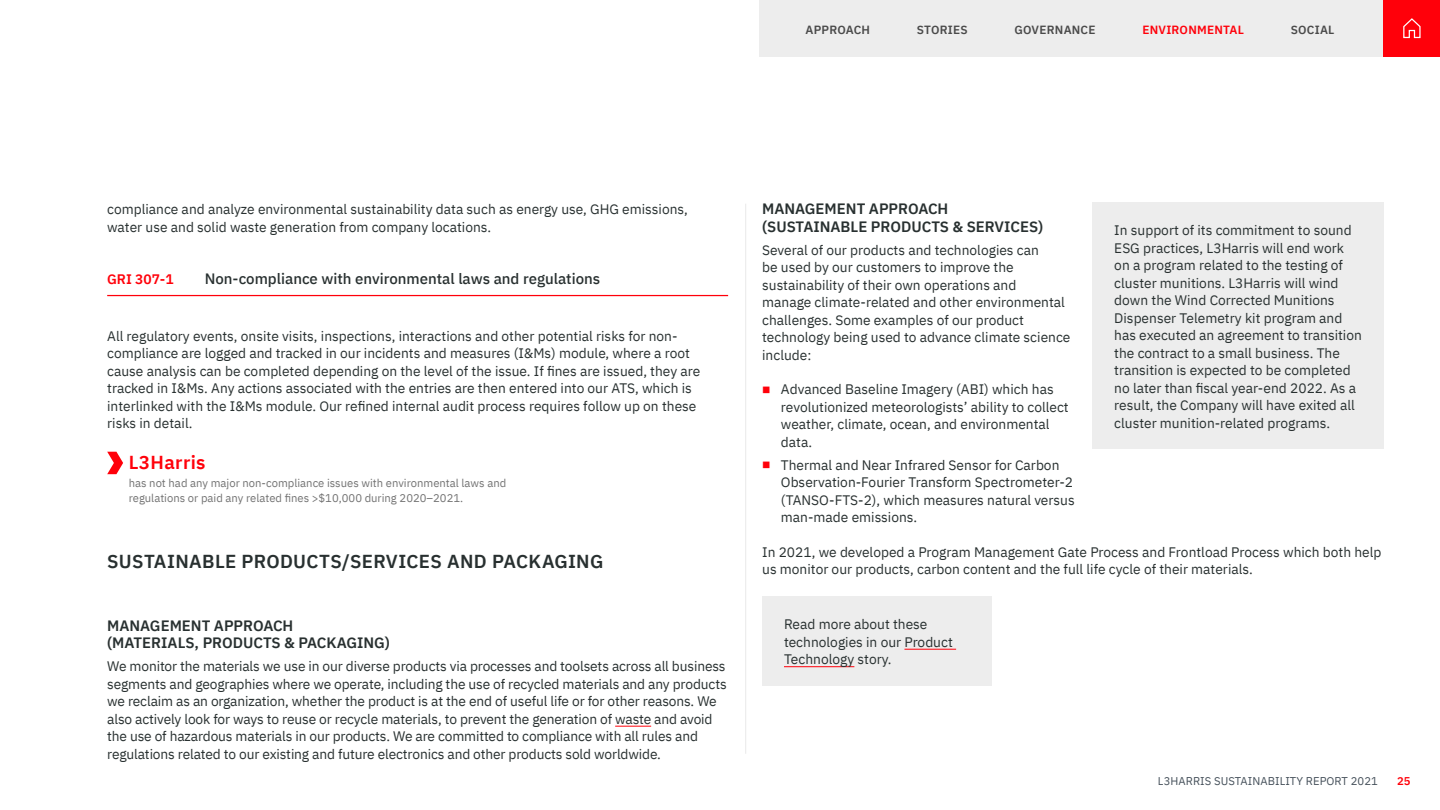
<style>
.page{position:relative;width:1440px;height:810px;background:#fff}
.page>*{position:absolute;margin:0;border:0;box-sizing:border-box;transform-origin:0 0}
.t1{font:600 18.75px "IBM Plex Sans";letter-spacing:.015em;color:#283030}
.t2{font:600 18.75px "IBM Plex Sans";letter-spacing:.02em;color:#ff000a}
.t3{font:600 15px/17.5px "IBM Plex Sans";color:#283030}
.t4{font:500 15px "IBM Plex Sans";color:#283030}
.t5{font:13.75px/17.5px "IBM Plex Sans";color:#283030}
.t6{font:600 13.75px "IBM Plex Sans";color:#ff000a}
.t7{font:600 11.88px "IBM Plex Sans";letter-spacing:.02em;color:#4a4a4a}
.t8{font:600 11.88px "IBM Plex Sans";letter-spacing:.02em;color:#ff000a}
.t9{font:11.25px/15px "IBM Plex Sans";color:#737373}
.t10{font:11.25px "IBM Plex Sans";letter-spacing:.005em;color:#45505a}
.t11{font:600 11.25px "IBM Plex Sans";color:#ff000a}
</style>
<div class="page">
<hr style="left:745px;top:204px;width:1px;height:550px;background:#ededed">
<hr style="left:107px;top:295px;width:621px;height:1px;background:#ff000a">
<hr style="left:615px;top:726px;width:36px;height:1px;background:#ff000a">
<svg style="left:107px;top:452px;width:16px;height:22px"></svg>
<div style="left:762px;top:597px;width:230px;height:89px;background:#ededed"></div>
<hr style="left:904px;top:649px;width:52px;height:1px;background:#ff000a">
<hr style="left:784px;top:666px;width:70px;height:1px;background:#ff000a">
<div style="left:1093px;top:202px;width:291px;height:247px;background:#ededed"></div>
<div style="left:759px;top:0;width:679px;height:56px;background:#ededed"></div>
<div style="left:1384px;top:0;width:56px;height:56px;background:#ff000a"></div>
<svg style="left:1403px;top:18px;width:18px;height:21px"></svg>
<p class="t7" style="left:806px;top:20px;width:66px">APPROACH</p>
<p class="t7" style="left:917px;top:20px;width:52px">STORIES</p>
<p class="t7" style="left:1015px;top:20px;width:83px">GOVERNANCE</p>
<p class="t8" style="left:1142px;top:20px;width:103px">ENVIRONMENTAL</p>
<p class="t7" style="left:1291px;top:20px;width:45px">SOCIAL</p>
<p class="t5" style="left:107px;top:200px;width:582px">compliance and analyze environmental sustainability data such as energy use, GHG emissions, water use and solid waste generation from company locations.</p>
<p class="t6" style="left:107px;top:268px;width:68px">GRI 307-1</p>
<p class="t4" style="left:205px;top:267px;width:397px">Non-compliance with environmental laws and regulations</p>
<p class="t5" style="left:107px;top:326px;width:595px">All regulatory events, onsite visits, inspections, interactions and other potential risks for non&shy;compliance are logged and tracked in our incidents and measures (I&amp;Ms) module, where a root cause analysis can be completed depending on the level of the issue. If fines are issued, they are tracked in I&amp;Ms. Any actions associated with the entries are then entered into our ATS, which is interlinked with the I&amp;Ms module. Our refined internal audit process requires follow up on these risks in detail.</p>
<h1 class="t2" style="left:129px;top:447px;width:78px">L3Harris</h1>
<p class="t9" style="left:129px;top:475px;width:379px">has not had any major non-compliance issues with environmental laws and regulations or paid any related fines &gt;$10,000 during 2020–2021.</p>
<h1 class="t1" style="left:107px;top:547px;width:498px">SUSTAINABLE PRODUCTS/SERVICES AND PACKAGING</h1>
<p class="t3" style="left:107px;top:615px;width:284px">MANAGEMENT APPROACH<br>(MATERIALS, PRODUCTS &amp; PACKAGING)</p>
<p class="t5" style="left:107px;top:656px;width:621px">We monitor the materials we use in our diverse products via processes and toolsets across all business segments and geographies where we operate, including the use of recycled materials and any products we reclaim as an organization, whether the product is at the end of useful life or for other reasons. We also actively look for ways to reuse or recycle materials, to prevent the generation of waste and avoid the use of hazardous materials in our products. We are committed to compliance with all rules and regulations related to our existing and future electronics and other products sold worldwide.</p>
<p class="t3" style="left:762px;top:199px;width:283px">MANAGEMENT APPROACH (SUSTAINABLE PRODUCTS &amp; SERVICES)</p>
<p class="t5" style="left:762px;top:240px;width:310px">Several of our products and technologies can<br>be used by our customers to improve the sustainability of their own operations and<br>manage climate-related and other environmental challenges. Some examples of our product technology being used to advance climate science include:</p>
<p class="t5" style="left:781px;top:379px;width:289px">Advanced Baseline Imagery (ABI) which has revolutionized meteorologists’ ability to collect weather, climate, ocean, and environmental data.</p>
<p class="t5" style="left:781px;top:455px;width:295px">Thermal and Near Infrared Sensor for Carbon Observation-Fourier Transform Spectrometer-2 (TANSO-FTS-2), which measures natural versus man-made emissions.</p>
<p class="t5" style="left:762px;top:542px;width:621px">In 2021, we developed a Program Management Gate Process and Frontload Process which both help us monitor our products, carbon content and the full life cycle of their materials.</p>
<p class="t5" style="left:1114px;top:220px;width:249px">In support of its commitment to sound ESG practices, L3Harris will end work on a program related to the testing of cluster munitions. L3Harris will wind down the Wind Corrected Munitions Dispenser Telemetry kit program and has executed an agreement to transition the contract to a small business. The transition is expected to be completed no later than fiscal year-end 2022. As a result, the Company will have exited all cluster munition-related programs.</p>
<p class="t5" style="left:784px;top:614px;width:170px">Read more about these technologies in our Product<br>Technology story.</p>
<p class="t10" style="left:1158px;top:773px;width:221px">L3HARRIS SUSTAINABILITY REPORT 2021</p>
<p class="t11" style="left:1397px;top:772px;width:15px">25</p>
</div>
